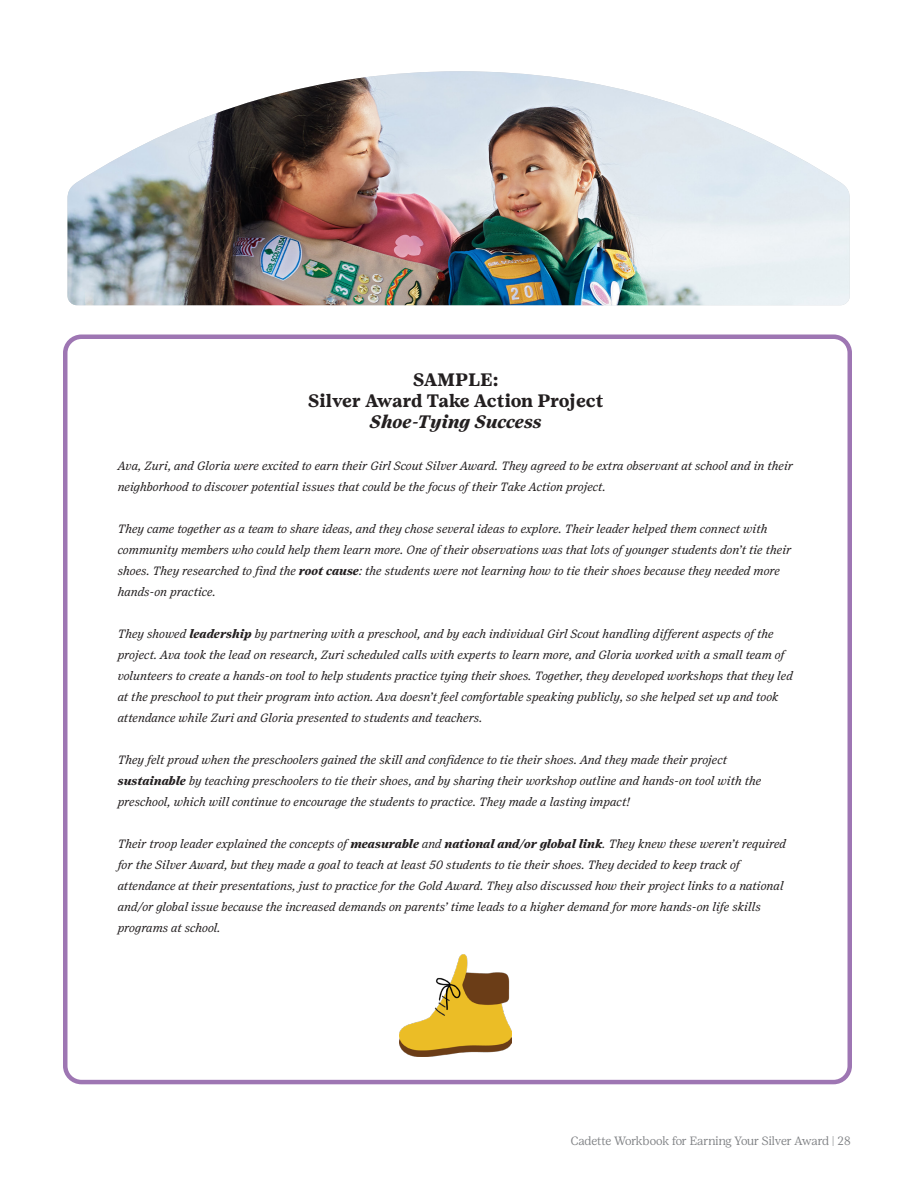
<style>
.page{position:relative;width:918px;height:1188px;background:#fff}
.page>*{position:absolute;margin:0;border:0;box-sizing:border-box;transform-origin:0 0}
.Bold_Subhead{font:700 18px "Girl Scout Text";letter-spacing:-.005em;color:#231f20}
.Bold_Subhead-2{font:italic 700 18px "Girl Scout Text";color:#231f20}
.Copy_-_Scout_example{font:italic 12px/21px "Girl Scout Text";letter-spacing:-.005em;color:#231f20}
.t1{font:300 12px "Girl Scout Display";letter-spacing:-.01em;color:#808285}
.s1{font-weight:700}
.s2{font-family:"Girl Scout Display";font-weight:300}
</style>
<div class="page">
<div style="left:63px;top:334px;width:789px;height:750px;border:4px solid #9e76b3;border-radius:16px"></div>
<img style="left:68px;top:71px;width:782px;height:234px">
<img style="left:400px;top:955px;width:112px;height:102px">
<p class="Bold_Subhead" style="left:413px;top:369px;width:87px">SAMPLE:</p>
<p class="Bold_Subhead" style="left:308px;top:390px;width:297px">Silver Award Take Action Project</p>
<p class="Bold_Subhead-2" style="left:370px;top:411px;width:174px">Shoe-Tying Success</p>
<p class="Copy_-_Scout_example" style="left:118px;top:455px;width:677px">Ava, Zuri, and Gloria were excited to earn their Girl Scout Silver Award. They agreed to be extra observant at school and in their neighborhood to discover potential issues that could be the focus of their Take Action project.</p>
<p class="Copy_-_Scout_example" style="left:118px;top:518px;width:675px">They came together as a team to share ideas, and they chose several ideas to explore. Their leader helped them connect with community members who could help them learn more. One of their observations was that lots of younger students don’t tie their shoes. They researched to find the <span class="s1">root cause</span>: the students were not learning how to tie their shoes because they needed more hands-on practice.</p>
<p class="Copy_-_Scout_example" style="left:118px;top:623px;width:677px">They showed <span class="s1">leadership</span> by partnering with a preschool, and by each individual Girl Scout handling different aspects of the project. Ava took the lead on research, Zuri scheduled calls with experts to learn more, and Gloria worked with a small team of volunteers to create a hands-on tool to help students practice tying their shoes. Together, they developed workshops that they led at the preschool to put their program into action. Ava doesn’t feel comfortable speaking publicly, so she helped set up and took attendance while Zuri and Gloria presented to students and teachers.</p>
<p class="Copy_-_Scout_example" style="left:118px;top:749px;width:645px">They felt proud when the preschoolers gained the skill and confidence to tie their shoes. And they made their project <span class="s1">sustainable</span> by teaching preschoolers to tie their shoes, and by sharing their workshop outline and hands-on tool with the preschool, which will continue to encourage the students to practice. They made a lasting impact!</p>
<p class="Copy_-_Scout_example" style="left:118px;top:833px;width:670px">Their troop leader explained the concepts of <span class="s1">measurable</span> <span class="s2">and</span> <span class="s1">national and/or global link</span>. They knew these weren’t required for the Silver Award, but they made a goal to teach at least 50 students to tie their shoes. They decided to keep track of attendance at their presentations, just to practice for the Gold Award. They also discussed how their project links to a national and/or global issue because the increased demands on parents’ time leads to a higher demand for more hands-on life skills programs at school.</p>
<p class="t1" style="left:571px;top:1134px;width:281px">Cadette Workbook for Earning Your Silver Award | 28</p>
</div>
